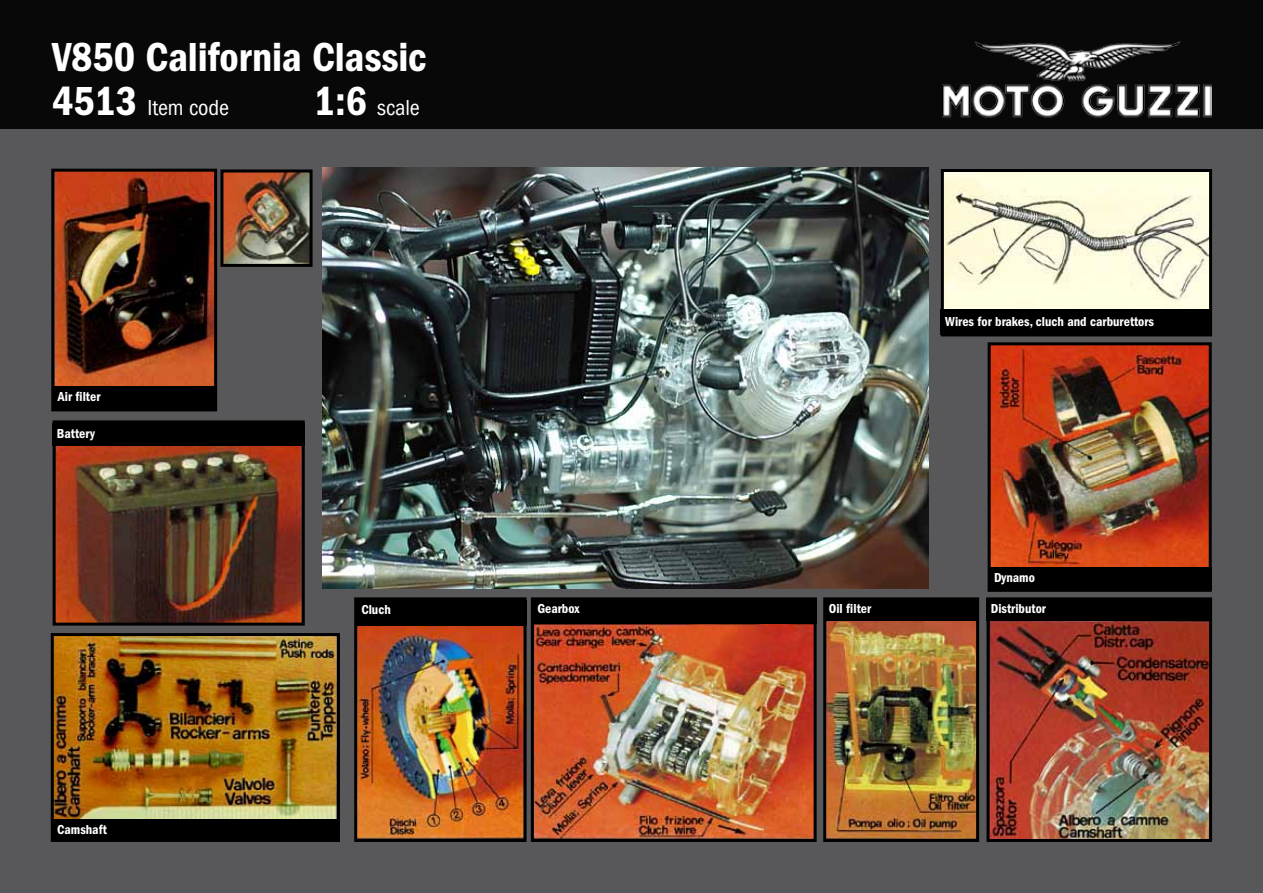
<style>
.page{position:relative;width:1263px;height:893px;background:#58585a}
.page>*{position:absolute;margin:0;border:0;box-sizing:border-box;transform-origin:0 0}
.t1{font:600 condensed 42px "Franklin Gothic LT";letter-spacing:-.005em;color:#fff}
.t2{font:condensed 22.5px "Franklin Gothic LT";letter-spacing:-.005em;color:#fff}
.t3{font:600 condensed 13.5px "Franklin Gothic LT";color:#fff}
.s1{font-weight:600;font-size:42px}
</style>
<div class="page">
<img style="left:224px;top:173px;width:85px;height:90px">
<div style="left:220px;top:169px;width:93px;height:98px;border:3px solid #000"></div>
<img style="left:55px;top:173px;width:158px;height:214px">
<div style="left:51px;top:169px;width:166px;height:242px;border:3px solid #000"></div>
<img style="left:992px;top:346px;width:216px;height:221px">
<div style="left:988px;top:342px;width:224px;height:250px;border:3px solid #000"></div>
<img style="left:945px;top:173px;width:263px;height:136px">
<div style="left:941px;top:169px;width:271px;height:167px;border:3px solid #000"></div>
<img style="left:535px;top:624px;width:278px;height:214px">
<div style="left:531px;top:597px;width:286px;height:245px;border:3px solid #000"></div>
<img style="left:990px;top:621px;width:218px;height:217px">
<div style="left:986px;top:597px;width:226px;height:245px;border:3px solid #000"></div>
<img style="left:358px;top:625px;width:164px;height:213px">
<div style="left:354px;top:597px;width:172px;height:245px;border:3px solid #000"></div>
<img style="left:827px;top:621px;width:148px;height:217px">
<div style="left:823px;top:597px;width:156px;height:245px;border:3px solid #000"></div>
<img style="left:57px;top:446px;width:244px;height:176px">
<div style="left:53px;top:420px;width:252px;height:206px;border:3px solid #000"></div>
<img style="left:55px;top:637px;width:281px;height:182px">
<div style="left:51px;top:633px;width:289px;height:209px;border:3px solid #000"></div>
<img style="left:322px;top:168px;width:606px;height:421px">
<div style="left:0;top:0;width:1263px;height:129px;background:#080809"></div>
<div style="left:941px;top:309px;width:271px;height:26px;background:#000"></div>
<div style="left:54px;top:387px;width:161px;height:22px;background:#000"></div>
<div style="left:53px;top:423px;width:252px;height:23px;background:#000"></div>
<div style="left:53px;top:819px;width:285px;height:21px;background:#000"></div>
<div style="left:357px;top:600px;width:169px;height:25px;background:#000"></div>
<div style="left:533px;top:599px;width:284px;height:25px;background:#000"></div>
<div style="left:825px;top:598px;width:153px;height:23px;background:#000"></div>
<div style="left:986px;top:598px;width:226px;height:23px;background:#000"></div>
<div style="left:990px;top:567px;width:222px;height:23px;background:#000"></div>
<img style="left:942px;top:41px;width:269px;height:77px">
<h1 class="t1" style="left:52px;top:33px;width:376px">V850 California Classic</h1>
<h2 class="t2" style="left:52px;top:95px;width:178px"><span class="s1">4513</span> Item code</h2>
<h2 class="t2" style="left:314px;top:95px;width:107px"><span class="s1">1:6</span> scale</h2>
<p class="t3" style="left:58px;top:389px;width:44px">Air filter</p>
<p class="t3" style="left:57px;top:425px;width:40px">Battery</p>
<p class="t3" style="left:945px;top:314px;width:211px">Wires for brakes, cluch and carburettors</p>
<p class="t3" style="left:994px;top:570px;width:42px">Dynamo</p>
<p class="t3" style="left:57px;top:821px;width:51px">Camshaft</p>
<p class="t3" style="left:361px;top:602px;width:31px">Cluch</p>
<p class="t3" style="left:537px;top:601px;width:44px">Gearbox</p>
<p class="t3" style="left:829px;top:601px;width:44px">Oil filter</p>
<p class="t3" style="left:991px;top:601px;width:57px">Distributor</p>
</div>
